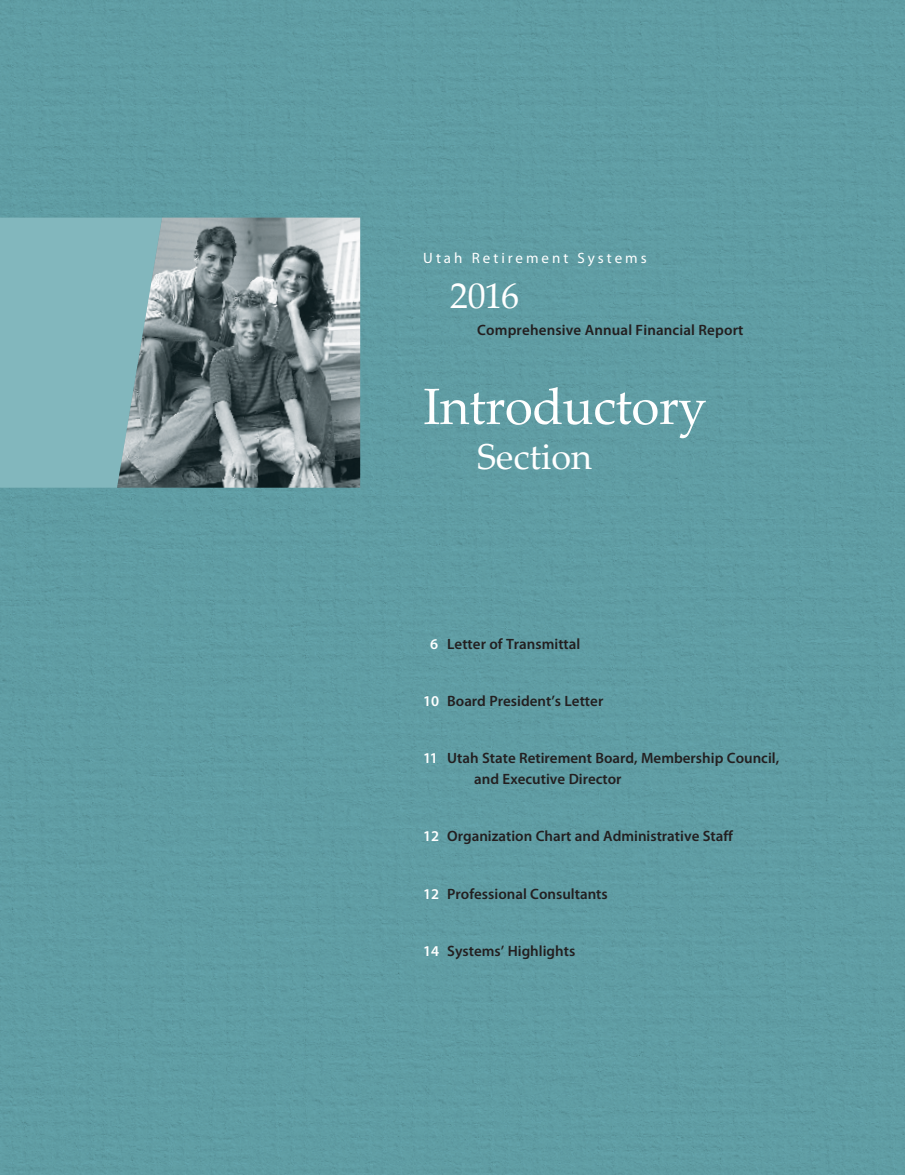
<style>
.page{position:relative;width:905px;height:1175px;background:#fff}
.page>*{position:absolute;margin:0;border:0;box-sizing:border-box;transform-origin:0 0}
.t1{font:51px "Palatino Linotype";letter-spacing:-.01em;color:#fff}
.Text{font:36px "Palatino Linotype";color:#fff}
.t2{font:600 15px/21px "Myriad Pro";color:#231f20}
.t3{font:15px "Myriad Pro";letter-spacing:.2em;color:#fff}
.s1{color:#fff}
</style>
<div class="page">
<div style="left:0;top:0;width:904px;height:1174px;background:#5f9da3"></div>
<div style="left:0;top:217px;width:162px;height:270px;background:#82b7bd"></div>
<img style="left:117px;top:218px;width:243px;height:270px">
<p class="t3" style="left:423px;top:249px;width:225px">Utah Retirement Systems</p>
<p class="Text" style="left:450px;top:270px;width:70px">2016</p>
<p class="t2" style="left:477px;top:319px;width:268px">Comprehensive Annual Financial Report</p>
<p class="t1" style="left:423px;top:370px;width:285px">Introductory</p>
<p class="Text" style="left:477px;top:431px;width:116px">Section</p>
<p class="t2" style="left:430px;top:633px;width:152px"><span class="s1">6</span> Letter of Transmittal</p>
<p class="t2" style="left:423px;top:690px;width:182px"><span class="s1">10</span> Board President’s Letter</p>
<p class="t2" style="left:474px;top:747px;width:306px;text-indent:-51px"><span class="s1">11</span> Utah State Retirement Board, Membership Council, and Executive Director</p>
<p class="t2" style="left:423px;top:825px;width:311px"><span class="s1">12</span> Organization Chart and Administrative Staff</p>
<p class="t2" style="left:423px;top:882px;width:186px"><span class="s1">12</span> Professional Consultants</p>
<p class="t2" style="left:423px;top:939px;width:153px"><span class="s1">14</span> Systems’ Highlights</p>
</div>
